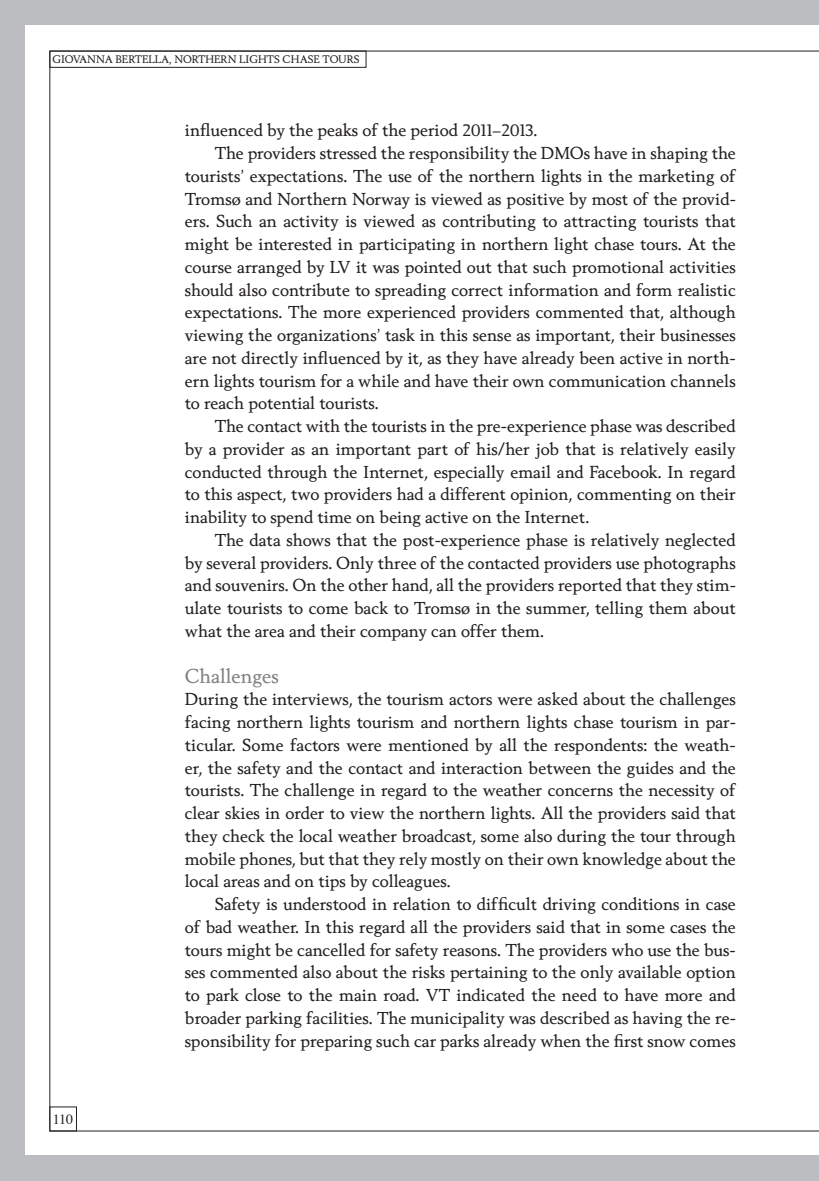
<style>
.page{position:relative;width:819px;height:1181px;background:#fff}
.page>*{position:absolute;margin:0;border:0;box-sizing:border-box;transform-origin:0 0}
.t1{font:19.25px "Berling Nova Text";color:#808285}
.t2{font:16.62px/22.8px "Berling Nova Text";color:#231f20;text-align:justify}
.t3{font:14px "Times";color:#231f20}
.t4{font:10.5px "Berling Nova Text";color:#231f20}
</style>
<div class="page">
<div style="left:0;top:0;width:25px;height:1181px;background:#bcbdc0"></div>
<div style="left:0;top:0;width:819px;height:25px;background:#bcbdc0"></div>
<div style="left:0;top:1155px;width:819px;height:26px;background:#bcbdc0"></div>
<div style="left:50px;top:51px;width:316px;height:17px;border:1px solid #231f20"></div>
<p class="t4" style="left:52px;top:53px;width:139px">GIOVANNA BERTELLA, Nort</p>
<p class="t4" style="left:205px;top:53px;width:18px">hern</p>
<p class="t4" style="left:239px;top:53px;width:122px">Lights Chase Tours</p>
<p class="t3" style="left:53px;top:1105px;width:22px">110</p>
<p class="t2" style="left:185px;top:119px;width:354px">influenced by the peaks of the period 2011–2013.</p>
<p class="t2" style="left:215px;top:141px;width:522px">The providers stressed the responsibility the DMOs have in shaping the</p>
<p class="t2" style="left:185px;top:164px;width:552px">tourists’ expectations. The use of the northern lights in the marketing of</p>
<p class="t2" style="left:185px;top:187px;width:552px">Tromsø and Northern Norway is viewed as positive by most of the provid-</p>
<p class="t2" style="left:185px;top:209px;width:552px">ers. Such an activity is viewed as contributing to attracting tourists that</p>
<p class="t2" style="left:185px;top:232px;width:552px">might be interested in participating in northern light chase tours. At the</p>
<p class="t2" style="left:185px;top:255px;width:552px">course arranged by LV it was pointed out that such promotional activities</p>
<p class="t2" style="left:185px;top:278px;width:552px">should also contribute to spreading correct information and form realistic</p>
<p class="t2" style="left:185px;top:300px;width:552px">expectations. The more experienced providers commented that, although</p>
<p class="t2" style="left:185px;top:323px;width:552px">viewing the organizations’ task in this sense as important, their businesses</p>
<p class="t2" style="left:185px;top:346px;width:552px">are not directly influenced by it, as they have already been active in north-</p>
<p class="t2" style="left:185px;top:369px;width:552px">ern lights tourism for a while and have their own communication channels</p>
<p class="t2" style="left:185px;top:391px;width:195px">to reach potential tourists.</p>
<p class="t2" style="left:215px;top:414px;width:522px">The contact with the tourists in the pre-experience phase was described</p>
<p class="t2" style="left:185px;top:437px;width:552px">by a provider as an important part of his/her job that is relatively easily</p>
<p class="t2" style="left:185px;top:460px;width:552px">conducted through the Internet, especially email and Facebook. In regard</p>
<p class="t2" style="left:185px;top:482px;width:552px">to this aspect, two providers had a different opinion, commenting on their</p>
<p class="t2" style="left:185px;top:505px;width:406px">inability to spend time on being active on the Internet.</p>
<p class="t2" style="left:215px;top:528px;width:522px">The data shows that the post-experience phase is relatively neglected</p>
<p class="t2" style="left:185px;top:551px;width:552px">by several providers. Only three of the contacted providers use photographs</p>
<p class="t2" style="left:185px;top:573px;width:552px">and souvenirs. On the other hand, all the providers reported that they stim-</p>
<p class="t2" style="left:185px;top:596px;width:552px">ulate tourists to come back to Tromsø in the summer, telling them about</p>
<p class="t2" style="left:185px;top:619px;width:360px">what the area and their company can offer them.</p>
<p class="t1" style="left:185px;top:663px;width:96px">Challenges</p>
<p class="t2" style="left:185px;top:687px;width:552px">During the interviews, the tourism actors were asked about the challenges facing northern lights tourism and northern lights chase tourism in par&shy;ticular. Some factors were mentioned by all the respondents: the weath&shy;er, the safety and the contact and interaction between the guides and the tourists. The challenge in regard to the weather concerns the necessity of clear skies in order to view the northern lights. All the providers said that they check the local weather broadcast, some also during the tour through mobile phones, but that they rely mostly on their own knowledge about the local areas and on tips by colleagues.</p>
<p class="t2" style="left:185px;top:892px;width:552px;text-indent:30px">Safety is understood in relation to difficult driving conditions in case of bad weather. In this regard all the providers said that in some cases the tours might be cancelled for safety reasons. The providers who use the bus&shy;ses commented also about the risks pertaining to the only available option to park close to the main road. VT indicated the need to have more and broader parking facilities. The municipality was described as having the re&shy;sponsibility for preparing such car parks already when the first snow comes</p>
</div>
